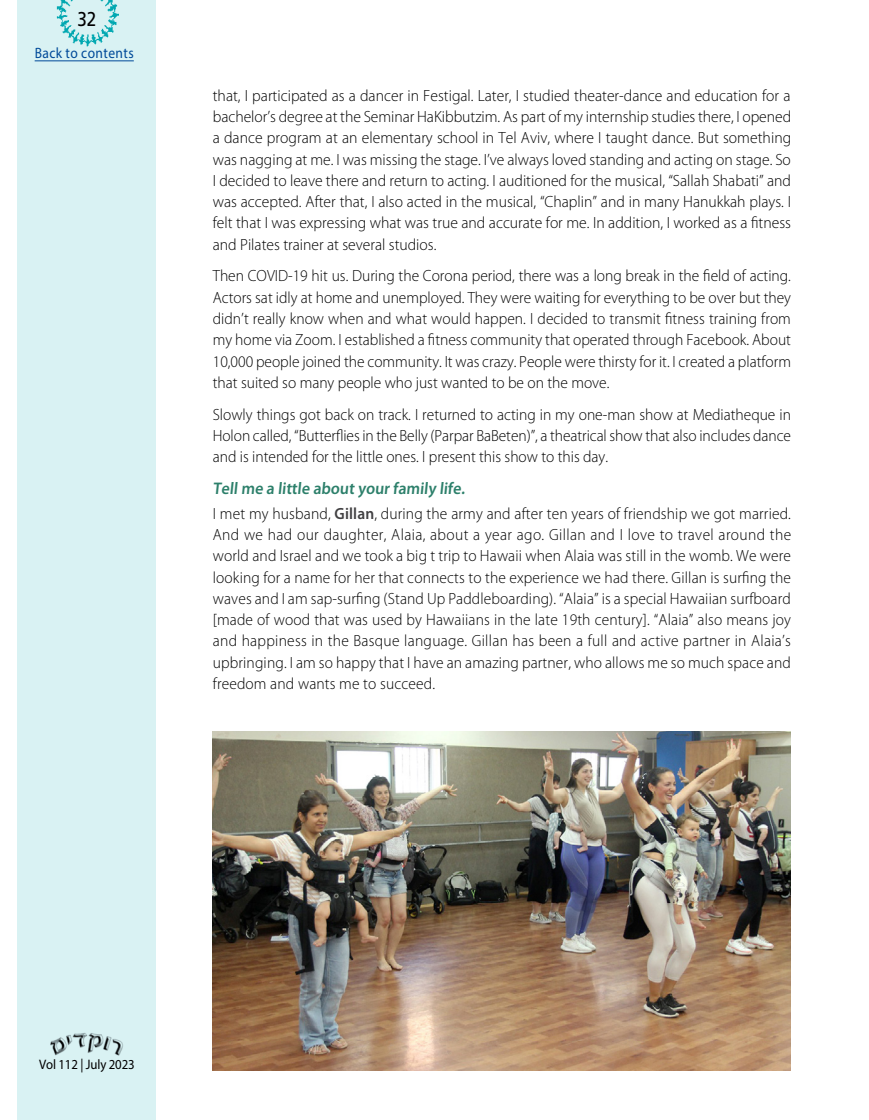
<style>
.page{position:relative;width:869px;height:1120px;background:#fff}
.page>*{position:absolute;margin:0;border:0;box-sizing:border-box;transform-origin:0 0}
.t1{font:20px "Frutiger";color:#000;scale:.85 1}
.t2{font:600 16.88px "Myriad Pro";color:#2d806b;scale:.95 1}
.t3{font:300 16.25px/21.2px "Myriad Pro";color:#000;text-align:justify;scale:.95 1}
.t4{font:300 16.25px/21.2px "Myriad Pro";color:#000;text-align:justify;scale:.96 1}
.t5{font:15px "Myriad Pro";letter-spacing:.03em;color:#004a99;scale:.9 1}
.t6{font:13.75px "Myriad Pro";letter-spacing:-.01em;color:#000;scale:.93 1}
.s1{font-weight:600;color:#414042}
</style>
<div class="page">
<div style="left:18px;top:0;width:138px;height:1120px;background:#d9f2f3"></div>
<img style="left:56px;top:0;width:62px;height:47px">
<img style="left:50px;top:1033px;width:73px;height:23px">
<hr style="left:35px;top:61px;width:99px;height:1px;background:#004a99">
<img style="left:213px;top:732px;width:577px;height:338px">
<p class="t1" style="left:77px;top:7px;width:24px">32</p>
<p class="t5" style="left:35px;top:44px;width:112px">Back to contents</p>
<p class="t4" style="left:213px;top:85px;width:603px">that, I participated as a dancer in Festigal. Later, I studied theater-dance and education for a bachelor’s degree at the Seminar HaKibbutzim. As part of my internship studies there, I opened a dance program at an elementary school in Tel Aviv, where I taught dance. But something was nagging at me. I was missing the stage. I’ve always loved standing and acting on stage. So I decided to leave there and return to acting. I auditioned for the musical, “Sallah Shabati” and was accepted. After that, I also acted in the musical, “Chaplin” and in many Hanukkah plays. I felt that I was expressing what was true and accurate for me. In addition, I worked as a fitness and Pilates trainer at several studios.</p>
<p class="t3" style="left:213px;top:266px;width:610px">Then COVID-19 hit us. During the Corona period, there was a long break in the field of acting.<br>Actors sat idly at home and unemployed. They were waiting for everything to be over but they didn’t really know when and what would happen. I decided to transmit fitness training from my home via Zoom. I established a fitness community that operated through Facebook. About 10,000 people joined the community. It was crazy. People were thirsty for it. I created a platform that suited so many people who just wanted to be on the move.</p>
<p class="t3" style="left:213px;top:404px;width:610px">Slowly things got back on track. I returned to acting in my one-man show at Mediatheque in Holon called, “Butterflies in the Belly (Parpar BaBeten)”, a theatrical show that also includes dance and is intended for the little ones. I present this show to this day.</p>
<p class="t2" style="left:213px;top:479px;width:269px">Tell me a little about your family life.</p>
<p class="t3" style="left:213px;top:503px;width:610px">I met my husband, <span class="s1">Gillan</span>, during the army and after ten years of friendship we got married.<br>And we had our daughter, Alaia, about a year ago. Gillan and I love to travel around the world and Israel and we took a big t trip to Hawaii when Alaia was still in the womb. We were looking for a name for her that connects to the experience we had there. Gillan is surfing the waves and I am sap-surfing (Stand Up Paddleboarding). “Alaia” is a special Hawaiian surfboard [made of wood that was used by Hawaiians in the late 19th century]. “Alaia” also means joy and happiness in the Basque language. Gillan has been a full and active partner in Alaia’s upbringing. I am so happy that I have an amazing partner, who allows me so much space and freedom and wants me to succeed.</p>
<p class="t6" style="left:39px;top:1056px;width:104px">Vol 112 | July 2023</p>
</div>
